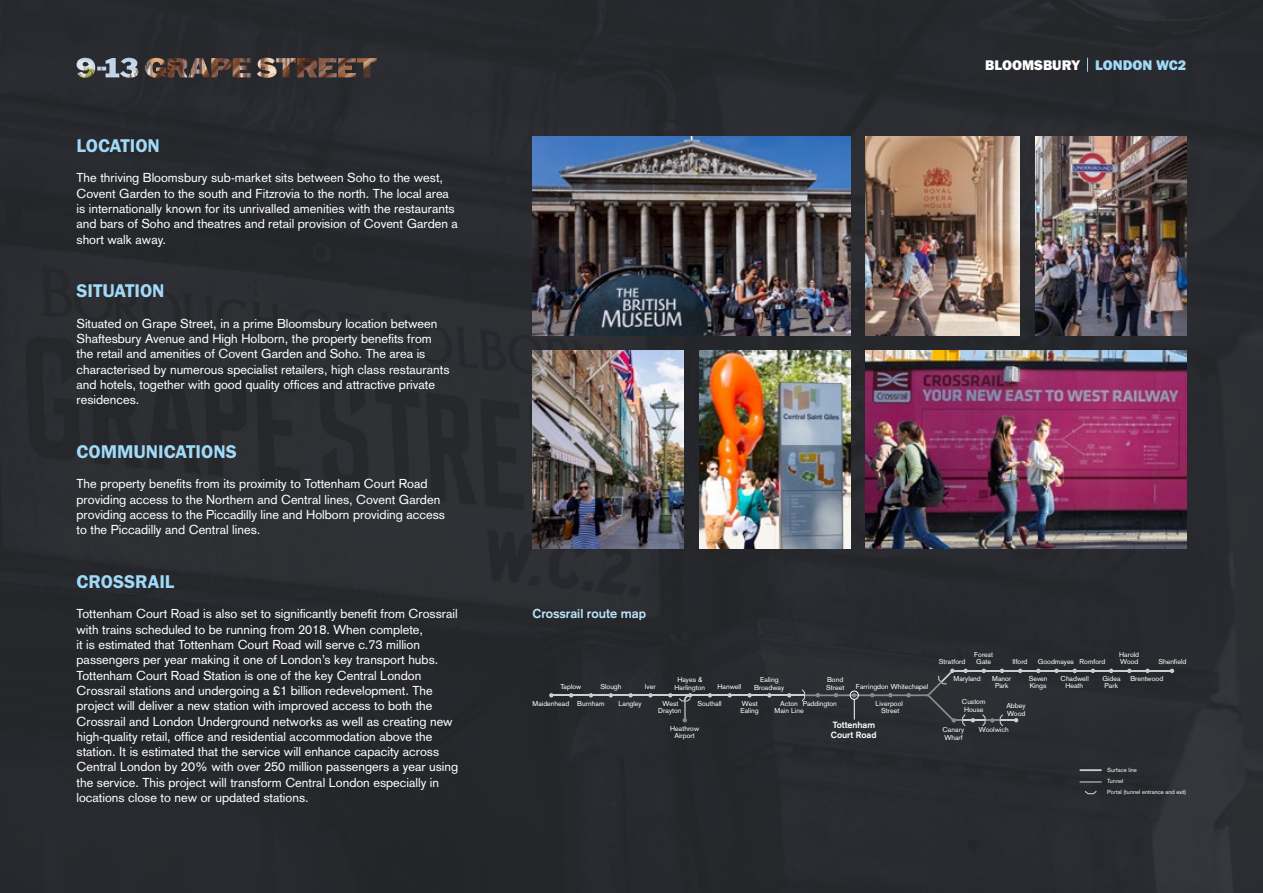
<style>
.page{position:relative;width:1263px;height:893px;background:#282a2e}
.page>*{position:absolute;margin:0;border:0;box-sizing:border-box;transform-origin:0 0}
.t1{font:600 19.05px "Franklin Got T";color:#a1daf8}
.t2{font:14.4px "Franklin Got T Heav";color:#fff}
.t3{font:12.75px/15.3px "Akzidenz Grotesk";color:#fff}
.t4{font:700 12.75px "Akzidenz Grotesk";color:#bce4fa}
.t5{font:700 8.85px/10.1px "Akzidenz Grotesk";letter-spacing:.005em;color:#fff}
.t6{font:7.05px/7.4px "Akzidenz Grotesk";color:#fff;text-align:center}
.t7{font:5.85px/11.2px "Akzidenz Grotesk";letter-spacing:.005em;color:#fff}
.s1{color:#a1daf8}
</style>
<div class="page">
<img style="left:77px;top:58px;width:300px;height:20px">
<svg style="left:1087px;top:58px;width:1px;height:14px"></svg>
<hr style="left:551px;top:694px;width:254px;height:2px;background:#cdced1">
<hr style="left:805px;top:694px;width:122px;height:2px;background:#898a90">
<hr style="left:952px;top:670px;width:219px;height:2px;background:#cdced1">
<svg style="left:1170px;top:669px;width:4px;height:4px"></svg>
<hr style="left:963px;top:719px;width:22px;height:2px;background:#cdced1">
<svg style="left:549px;top:693px;width:5px;height:4px"></svg>
<svg style="left:888px;top:693px;width:5px;height:4px"></svg>
<svg style="left:906px;top:693px;width:5px;height:4px"></svg>
<svg style="left:802px;top:689px;width:3px;height:12px"></svg>
<hr style="left:684px;top:701px;width:2px;height:20px;background:#898a90">
<svg style="left:982px;top:714px;width:36px;height:12px"></svg>
<svg style="left:679px;top:693px;width:13px;height:9px"></svg>
<svg style="left:682px;top:718px;width:5px;height:4px"></svg>
<hr style="left:1080px;top:769px;width:22px;height:2px;background:#cdced1">
<hr style="left:1080px;top:781px;width:22px;height:2px;background:#898a90">
<svg style="left:1085px;top:791px;width:12px;height:3px"></svg>
<svg style="left:925px;top:669px;width:50px;height:57px;background:#383a3e"></svg>
<svg style="left:849px;top:690px;width:10px;height:30px"></svg>
<img style="left:866px;top:137px;width:153px;height:198px">
<img style="left:1035px;top:137px;width:151px;height:198px">
<img style="left:532px;top:137px;width:318px;height:198px">
<img style="left:532px;top:350px;width:152px;height:199px">
<img style="left:865px;top:350px;width:321px;height:199px">
<img style="left:699px;top:350px;width:151px;height:199px">
<h1 class="t1" style="left:77px;top:135px;width:85px">LOCATION</h1>
<p class="t3" style="left:77px;top:170px;width:383px">The thriving Bloomsbury sub-market sits between Soho to the west, Covent Garden to the south and Fitzrovia to the north. The local area is internationally known for its unrivalled amenities with the restaurants and bars of Soho and theatres and retail provision of Covent Garden a short walk away.</p>
<h1 class="t1" style="left:77px;top:280px;width:90px">SITUATION</h1>
<p class="t3" style="left:77px;top:316px;width:374px">Situated on Grape Street, in a prime Bloomsbury location between Shaftesbury Avenue and High Holborn, the property benefits from the retail and amenities of Covent Garden and Soho. The area is characterised by numerous specialist retailers, high class restaurants and hotels, together with good quality offices and attractive private residences.</p>
<h1 class="t1" style="left:77px;top:441px;width:162px">COMMUNICATIONS</h1>
<p class="t3" style="left:77px;top:476px;width:370px">The property benefits from its proximity to Tottenham Court Road providing access to the Northern and Central lines, Covent Garden providing access to the Piccadilly line and Holborn providing access to the Piccadilly and Central lines.</p>
<h1 class="t1" style="left:77px;top:571px;width:99px">CROSSRAIL</h1>
<p class="t3" style="left:77px;top:606px;width:383px">Tottenham Court Road is also set to significantly benefit from Crossrail with trains scheduled to be running from 2018. When complete,<br>it is estimated that Tottenham Court Road will serve c.73 million passengers per year making it one of London’s key transport hubs.<br>Tottenham Court Road Station is one of the key Central London Crossrail stations and undergoing a £1 billion redevelopment. The project will deliver a new station with improved access to both the Crossrail and London Underground networks as well as creating new high-quality retail, office and residential accommodation above the station. It is estimated that the service will enhance capacity across Central London by 20% with over 250 million passengers a year using the service. This project will transform Central London especially in locations close to new or updated stations.</p>
<p class="t4" style="left:533px;top:606px;width:115px">Crossrail route map</p>
<p class="t2" style="left:985px;top:57px;width:203px">BLOOMSBURY <span class="s1">LONDON WC2</span></p>
<p class="t6" style="left:1119px;top:650px;width:21px;text-align:left">Harold<br>Wood</p>
<p class="t6" style="left:1102px;top:675px;width:20px;text-align:left">Gidea<br>Park</p>
<p class="t6" style="left:974px;top:650px;width:21px">Forest</p>
<p class="t6" style="left:1079px;top:658px;width:27px">Romford</p>
<p class="t6" style="left:1158px;top:658px;width:29px">Shenfield</p>
<p class="t6" style="left:1130px;top:675px;width:34px">Brentwood</p>
<p class="t6" style="left:1038px;top:658px;width:38px">Goodmayes</p>
<p class="t6" style="left:1029px;top:675px;width:20px;text-align:left">Seven<br>Kings</p>
<p class="t6" style="left:939px;top:658px;width:28px">Stratford</p>
<p class="t6" style="left:976px;top:658px;width:16px">Gate</p>
<p class="t6" style="left:1012px;top:658px;width:17px">Ilford</p>
<p class="t6" style="left:1060px;top:675px;width:30px">Chadwell<br>Heath</p>
<p class="t6" style="left:953px;top:675px;width:29px">Maryland</p>
<p class="t6" style="left:992px;top:675px;width:21px">Manor<br>Park</p>
<p class="t6" style="left:674px;top:676px;width:32px">Hayes &amp;<br>Harlington</p>
<p class="t6" style="left:754px;top:676px;width:32px">Ealing<br>Broadway</p>
<p class="t6" style="left:827px;top:676px;width:18px">Bond</p>
<p class="t6" style="left:560px;top:683px;width:22px">Taplow</p>
<p class="t6" style="left:600px;top:683px;width:23px">Slough</p>
<p class="t6" style="left:645px;top:683px;width:12px">Iver</p>
<p class="t6" style="left:856px;top:683px;width:74px">Farringdon Whitechapel</p>
<p class="t6" style="left:774px;top:700px;width:31px">Acton<br>Main Line</p>
<p class="t6" style="left:717px;top:683px;width:25px">Hanwell</p>
<p class="t6" style="left:826px;top:684px;width:20px">Street</p>
<p class="t6" style="left:697px;top:700px;width:26px">Southall</p>
<p class="t6" style="left:962px;top:698px;width:25px">Custom<br>House</p>
<p class="t6" style="left:740px;top:700px;width:20px;text-align:left">West<br>Ealing</p>
<p class="t6" style="left:533px;top:700px;width:73px">Maidenhead Burnham</p>
<p class="t6" style="left:619px;top:700px;width:25px">Langley</p>
<p class="t6" style="left:658px;top:700px;width:25px">West<br>Drayton</p>
<p class="t6" style="left:670px;top:724px;width:30px">Heathrow<br>Airport</p>
<p class="t6" style="left:875px;top:700px;width:29px">Liverpool<br>Street</p>
<p class="t6" style="left:803px;top:700px;width:36px">Paddington</p>
<p class="t6" style="left:1006px;top:702px;width:21px;text-align:left">Abbey<br>Wood</p>
<p class="t5" style="left:831px;top:719px;width:47px">Tottenham<br>Court Road</p>
<p class="t6" style="left:942px;top:726px;width:23px;text-align:left">Canary<br>Wharf</p>
<p class="t6" style="left:979px;top:726px;width:31px">Woolwich</p>
<p class="t7" style="left:1107px;top:764px;width:81px">Surface line<br>Tunnel<br>Portal (tunnel entrance and exit)</p>
</div>
